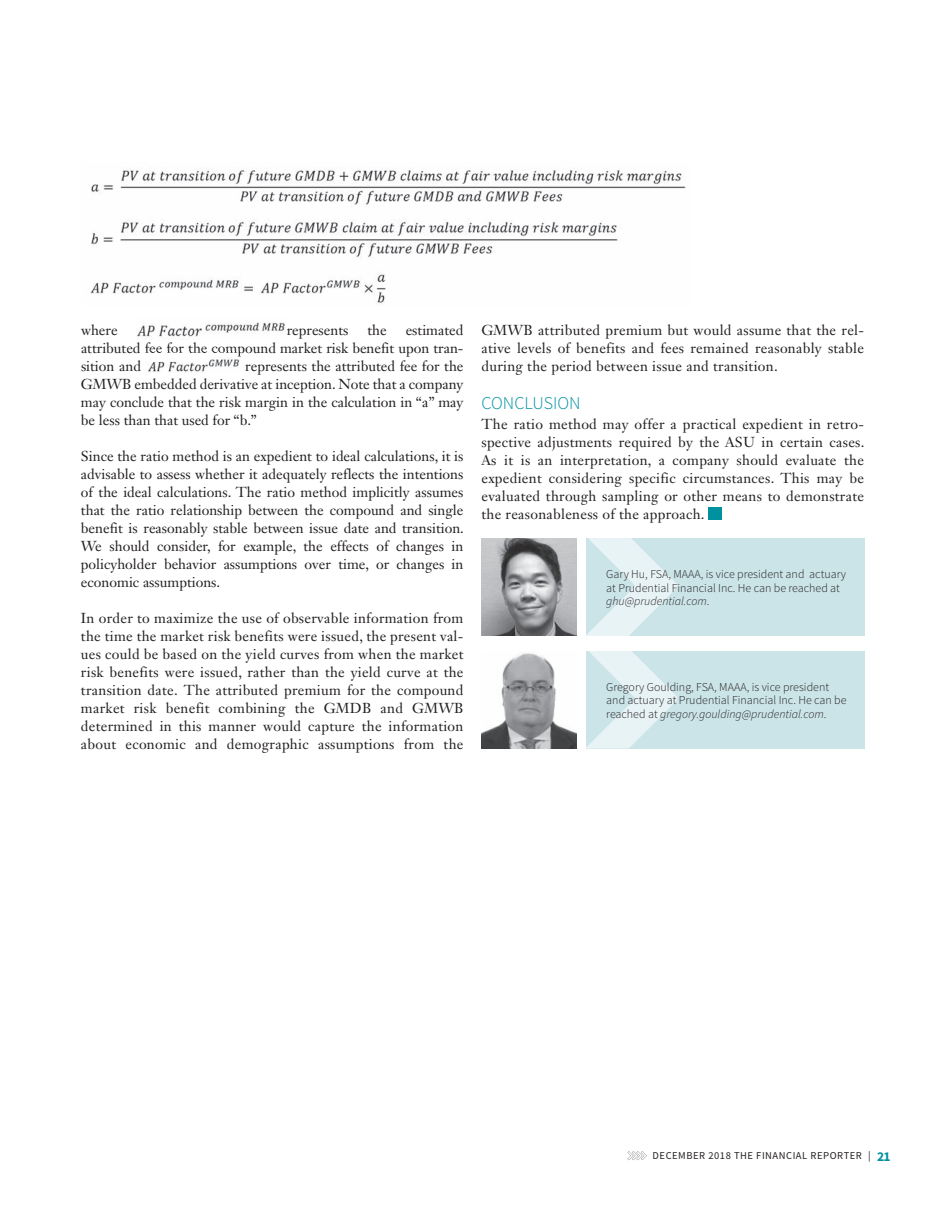
<style>
.page{position:relative;width:945px;height:1215px;background:#fff}
.page>*{position:absolute;margin:0;border:0;box-sizing:border-box;transform-origin:0 0}
.t1{font:300 18px "Source Sans Pro";letter-spacing:-.005em;color:#00919f}
.t2{font:14.25px/18px "Janson Text LT Std";color:#231f20;text-align:justify}
.t3{font:300 12px/13.5px "Source Sans Pro";color:#231f20}
.t4{font:10.5px "Source Sans Pro";letter-spacing:.05em;color:#231f20}
.s1{font-style:italic}
.s2{font-weight:700;font-size:13.5px;color:#00919f}
</style>
<div class="page">
<svg style="left:628px;top:1151px;width:19px;height:9px"></svg>
<img style="left:137px;top:322px;width:148px;height:16px">
<img style="left:148px;top:356px;width:93px;height:17px">
<img style="left:146px;top:351px;width:95px;height:5px">
<div style="left:708px;top:507px;width:13px;height:12px;background:#00919f"></div>
<img style="left:90px;top:169px;width:596px;height:134px">
<div style="left:586px;top:651px;width:278px;height:97px;background:#cbe4e8"></div>
<img style="left:482px;top:653px;width:94px;height:95px">
<svg style="left:586px;top:651px;width:91px;height:97px"></svg>
<div style="left:586px;top:538px;width:278px;height:98px;background:#cbe4e8"></div>
<img style="left:482px;top:538px;width:94px;height:98px">
<svg style="left:586px;top:539px;width:91px;height:97px"></svg>
<p class="t2" style="left:81px;top:321px;width:38px">where</p>
<p class="t2" style="left:287px;top:321px;width:63px">represents</p>
<p class="t2" style="left:367px;top:321px;width:21px">the</p>
<p class="t2" style="left:81px;top:321px;width:384px;text-indent:325px">estimated attributed fee for the compound market risk benefit upon tran&shy;sition and</p>
<p class="t2" style="left:81px;top:357px;width:384px;text-indent:164px">represents the attributed fee for the GMWB embedded derivative at inception. Note that a company may conclude that the risk margin in the calculation in “a” may be less than that used for “b.”</p>
<p class="t2" style="left:81px;top:447px;width:384px">Since the ratio method is an expedient to ideal calculations, it is advisable to assess whether it adequately reflects the intentions of the ideal calculations. The ratio method implicitly assumes that the ratio relationship between the compound and single benefit is reasonably stable between issue date and transition.<br>We should consider, for example, the effects of changes in policyholder behavior assumptions over time, or changes in economic assumptions.</p>
<p class="t2" style="left:81px;top:609px;width:384px">In order to maximize the use of observable information from the time the market risk benefits were issued, the present val&shy;ues could be based on the yield curves from when the market risk benefits were issued, rather than the yield curve at the transition date. The attributed premium for the compound market risk benefit combining the GMDB and GMWB determined in this manner would capture the information about economic and demographic assumptions from the</p>
<p class="t2" style="left:481px;top:321px;width:384px">GMWB attributed premium but would assume that the rel&shy;ative levels of benefits and fees remained reasonably stable during the period between issue and transition.</p>
<p class="t1" style="left:482px;top:392px;width:101px">CONCLUSION</p>
<p class="t2" style="left:482px;top:415px;width:385px">The ratio method may offer a practical expedient in retro&shy;spective adjustments required by the ASU in certain cases.<br>As it is an interpretation, a company should evaluate the expedient considering specific circumstances. This may be evaluated through sampling or other means to demonstrate the reasonableness of the approach.</p>
<p class="t3" style="left:606px;top:567px;width:241px">Gary Hu, FSA, MAAA, is vice president and actuary at Prudential Financial Inc. He can be reached at <span class="s1">ghu@prudential.com</span>.</p>
<p class="t3" style="left:606px;top:680px;width:242px">Gregory Goulding, FSA, MAAA, is vice president and actuary at Prudential Financial Inc. He can be reached at <span class="s1">gregory.goulding@prudential.com</span>.</p>
<p class="t4" style="left:653px;top:1149px;width:240px">DECEMBER 2018 THE FINANCIAL REPORTER | <span class="s2">21</span></p>
</div>
